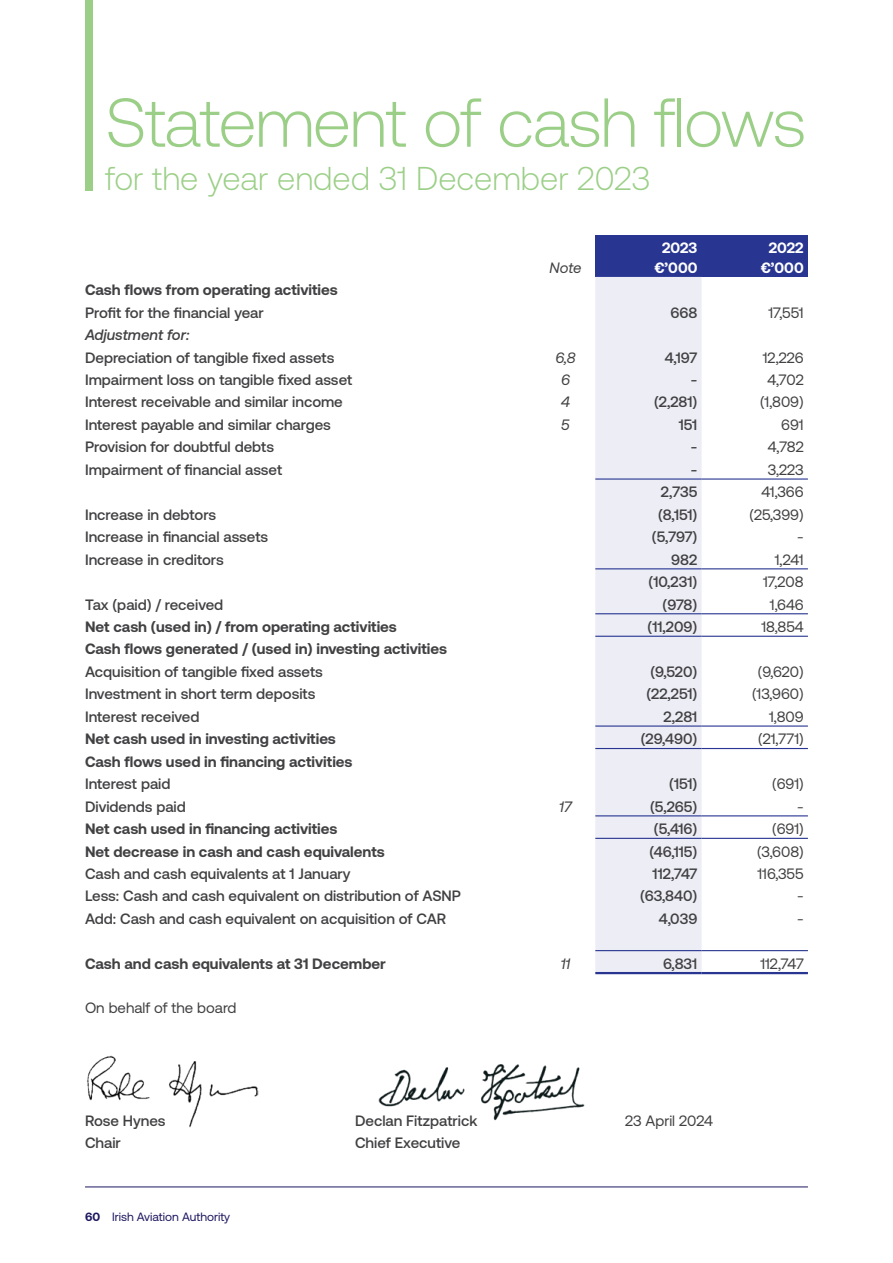
<style>
.page{position:relative;width:893px;height:1263px;background:#fff}
.page>*{position:absolute;margin:0;border:0;box-sizing:border-box;transform-origin:0 0}
.t1{font:300 69px "Aeonik";letter-spacing:-.02em;color:#9bcf87}
.t2{font:300 33px "Aeonik";color:#9bcf87}
.t3{font:500 15px "Aeonik";color:#414042}
.t4{font:700 15px "Aeonik";color:#414042}
.t5{font:15px "Aeonik";color:#414042}
.t6{font:700 15px "Aeonik";color:#fff}
.t7{font:italic 15px "Aeonik";color:#414042}
.t8{font:italic 500 15px "Aeonik";color:#414042}
.t9{font:12px "Aeonik";color:#1d1760}
.s1{font-weight:700}
</style>
<div class="page">
<div style="left:85px;top:0;width:7px;height:190px;background:#9bcf87"></div>
<div style="left:595px;top:235px;width:107px;height:42px;background:#283691"></div>
<div style="left:702px;top:235px;width:106px;height:42px;background:#283691"></div>
<div style="left:595px;top:277px;width:107px;height:695px;background:#ededf6"></div>
<hr style="left:595px;top:478px;width:107px;height:2px;background:#283691">
<hr style="left:702px;top:478px;width:106px;height:2px;background:#283691">
<hr style="left:595px;top:568px;width:107px;height:1px;background:#283691">
<hr style="left:702px;top:568px;width:106px;height:1px;background:#283691">
<hr style="left:595px;top:613px;width:107px;height:1px;background:#283691">
<hr style="left:702px;top:613px;width:106px;height:1px;background:#283691">
<hr style="left:595px;top:636px;width:107px;height:1px;background:#283691">
<hr style="left:702px;top:636px;width:106px;height:1px;background:#283691">
<hr style="left:595px;top:725px;width:107px;height:2px;background:#283691">
<hr style="left:702px;top:725px;width:106px;height:2px;background:#283691">
<hr style="left:595px;top:748px;width:107px;height:1px;background:#283691">
<hr style="left:702px;top:748px;width:106px;height:1px;background:#283691">
<hr style="left:595px;top:815px;width:107px;height:1px;background:#283691">
<hr style="left:702px;top:815px;width:106px;height:1px;background:#283691">
<hr style="left:595px;top:838px;width:107px;height:1px;background:#283691">
<hr style="left:702px;top:838px;width:106px;height:1px;background:#283691">
<hr style="left:595px;top:950px;width:107px;height:1px;background:#283691">
<hr style="left:702px;top:950px;width:106px;height:1px;background:#283691">
<hr style="left:595px;top:972px;width:107px;height:2px;background:#283691">
<hr style="left:702px;top:972px;width:106px;height:2px;background:#283691">
<img style="left:87px;top:1056px;width:172px;height:72px">
<img style="left:378px;top:1064px;width:207px;height:57px">
<hr style="left:85px;top:1186px;width:723px;height:1px;background:#1d1760">
<h1 class="t1" style="left:105px;top:85px;width:702px">Statement of cash flows</h1>
<h1 class="t2" style="left:105px;top:161px;width:546px">for the year ended 31 December 2023</h1>
<p class="t7" style="left:550px;top:259px;width:33px">Note</p>
<p class="t6" style="left:662px;top:239px;width:37px">2023</p>
<p class="t6" style="left:654px;top:259px;width:44px">€’000</p>
<p class="t6" style="left:769px;top:239px;width:36px">2022</p>
<p class="t6" style="left:761px;top:259px;width:44px">€’000</p>
<p class="t4" style="left:85px;top:281px;width:254px">Cash flows from operating activities</p>
<p class="t3" style="left:85px;top:304px;width:180px">Profit for the financial year</p>
<p class="t3" style="left:670px;top:304px;width:28px">668</p>
<p class="t5" style="left:768px;top:304px;width:37px">17,551</p>
<p class="t8" style="left:85px;top:326px;width:106px">Adjustment for:</p>
<p class="t3" style="left:85px;top:349px;width:251px">Depreciation of tangible fixed assets</p>
<p class="t7" style="left:555px;top:349px;width:22px">6,8</p>
<p class="t3" style="left:665px;top:349px;width:34px">4,197</p>
<p class="t5" style="left:763px;top:349px;width:42px">12,226</p>
<p class="t3" style="left:85px;top:371px;width:269px">Impairment loss on tangible fixed asset</p>
<p class="t7" style="left:561px;top:371px;width:10px">6</p>
<p class="t3" style="left:691px;top:371px;width:8px">-</p>
<p class="t5" style="left:767px;top:371px;width:38px">4,702</p>
<p class="t3" style="left:85px;top:394px;width:259px">Interest receivable and similar income</p>
<p class="t7" style="left:561px;top:394px;width:10px">4</p>
<p class="t3" style="left:654px;top:394px;width:45px">(2,281)</p>
<p class="t5" style="left:760px;top:394px;width:45px">(1,809)</p>
<p class="t3" style="left:85px;top:416px;width:247px">Interest payable and similar charges</p>
<p class="t7" style="left:561px;top:416px;width:10px">5</p>
<p class="t3" style="left:679px;top:416px;width:20px">151</p>
<p class="t5" style="left:781px;top:416px;width:24px">691</p>
<p class="t3" style="left:85px;top:439px;width:191px">Provision for doubtful debts</p>
<p class="t3" style="left:691px;top:439px;width:8px">-</p>
<p class="t5" style="left:768px;top:439px;width:37px">4,782</p>
<p class="t3" style="left:85px;top:461px;width:199px">Impairment of financial asset</p>
<p class="t3" style="left:691px;top:461px;width:8px">-</p>
<p class="t5" style="left:768px;top:461px;width:37px">3,223</p>
<p class="t3" style="left:661px;top:484px;width:38px">2,735</p>
<p class="t5" style="left:761px;top:484px;width:44px">41,366</p>
<p class="t3" style="left:85px;top:506px;width:133px">Increase in debtors</p>
<p class="t3" style="left:658px;top:506px;width:41px">(8,151)</p>
<p class="t5" style="left:749px;top:506px;width:56px">(25,399)</p>
<p class="t3" style="left:85px;top:529px;width:185px">Increase in financial assets</p>
<p class="t3" style="left:652px;top:529px;width:47px">(5,797)</p>
<p class="t5" style="left:797px;top:529px;width:8px">-</p>
<p class="t3" style="left:85px;top:551px;width:140px">Increase in creditors</p>
<p class="t3" style="left:671px;top:551px;width:28px">982</p>
<p class="t5" style="left:775px;top:551px;width:30px">1,241</p>
<p class="t3" style="left:649px;top:573px;width:50px">(10,231)</p>
<p class="t5" style="left:763px;top:574px;width:42px">17,208</p>
<p class="t3" style="left:85px;top:596px;width:140px">Tax (paid) / received</p>
<p class="t3" style="left:663px;top:596px;width:36px">(978)</p>
<p class="t5" style="left:770px;top:596px;width:35px">1,646</p>
<p class="t4" style="left:85px;top:618px;width:313px">Net cash (used in) / from operating activities</p>
<p class="t3" style="left:647px;top:618px;width:51px">(11,209)</p>
<p class="t5" style="left:761px;top:618px;width:44px">18,854</p>
<p class="t4" style="left:85px;top:641px;width:363px">Cash flows generated / (used in) investing activities</p>
<p class="t3" style="left:85px;top:663px;width:239px">Acquisition of tangible fixed assets</p>
<p class="t3" style="left:650px;top:663px;width:49px">(9,520)</p>
<p class="t5" style="left:758px;top:663px;width:47px">(9,620)</p>
<p class="t3" style="left:85px;top:686px;width:232px">Investment in short term deposits</p>
<p class="t3" style="left:646px;top:686px;width:53px">(22,251)</p>
<p class="t5" style="left:752px;top:686px;width:53px">(13,960)</p>
<p class="t3" style="left:85px;top:708px;width:116px">Interest received</p>
<p class="t3" style="left:664px;top:708px;width:35px">2,281</p>
<p class="t5" style="left:769px;top:708px;width:36px">1,809</p>
<p class="t4" style="left:85px;top:730px;width:252px">Net cash used in investing activities</p>
<p class="t3" style="left:641px;top:731px;width:58px">(29,490)</p>
<p class="t5" style="left:758px;top:731px;width:47px">(21,771)</p>
<p class="t4" style="left:85px;top:753px;width:269px">Cash flows used in financing activities</p>
<p class="t3" style="left:85px;top:776px;width:87px">Interest paid</p>
<p class="t3" style="left:669px;top:776px;width:30px">(151)</p>
<p class="t5" style="left:772px;top:776px;width:33px">(691)</p>
<p class="t3" style="left:85px;top:798px;width:102px">Dividends paid</p>
<p class="t7" style="left:559px;top:798px;width:14px">17</p>
<p class="t3" style="left:650px;top:798px;width:49px">(5,265)</p>
<p class="t5" style="left:797px;top:798px;width:8px">-</p>
<p class="t4" style="left:85px;top:820px;width:254px">Net cash used in financing activities</p>
<p class="t3" style="left:654px;top:820px;width:45px">(5,416)</p>
<p class="t5" style="left:772px;top:821px;width:33px">(691)</p>
<p class="t4" style="left:85px;top:843px;width:301px">Net decrease in cash and cash equivalents</p>
<p class="t3" style="left:649px;top:843px;width:49px">(46,115)</p>
<p class="t5" style="left:757px;top:843px;width:48px">(3,608)</p>
<p class="t3" style="left:85px;top:865px;width:267px">Cash and cash equivalents at 1 January</p>
<p class="t3" style="left:653px;top:865px;width:46px">112,747</p>
<p class="t5" style="left:757px;top:865px;width:48px">116,355</p>
<p class="t3" style="left:85px;top:888px;width:377px">Less: Cash and cash equivalent on distribution of ASNP</p>
<p class="t3" style="left:640px;top:888px;width:59px">(63,840)</p>
<p class="t5" style="left:797px;top:888px;width:8px">-</p>
<p class="t3" style="left:85px;top:910px;width:363px">Add: Cash and cash equivalent on acquisition of CAR</p>
<p class="t3" style="left:659px;top:910px;width:40px">4,039</p>
<p class="t5" style="left:797px;top:910px;width:8px">-</p>
<p class="t4" style="left:85px;top:955px;width:302px">Cash and cash equivalents at 31 December</p>
<p class="t7" style="left:561px;top:955px;width:11px">11</p>
<p class="t3" style="left:663px;top:955px;width:36px">6,831</p>
<p class="t5" style="left:760px;top:955px;width:45px">112,747</p>
<p class="t5" style="left:85px;top:1000px;width:153px">On behalf of the board</p>
<p class="t3" style="left:85px;top:1112px;width:82px">Rose Hynes</p>
<p class="t3" style="left:355px;top:1112px;width:124px">Declan Fitzpatrick</p>
<p class="t5" style="left:625px;top:1112px;width:89px">23 April 2024</p>
<p class="t3" style="left:85px;top:1135px;width:37px">Chair</p>
<p class="t3" style="left:355px;top:1135px;width:107px">Chief Executive</p>
<p class="t9" style="left:85px;top:1210px;width:147px"><span class="s1">60</span> Irish Aviation Authority</p>
</div>
